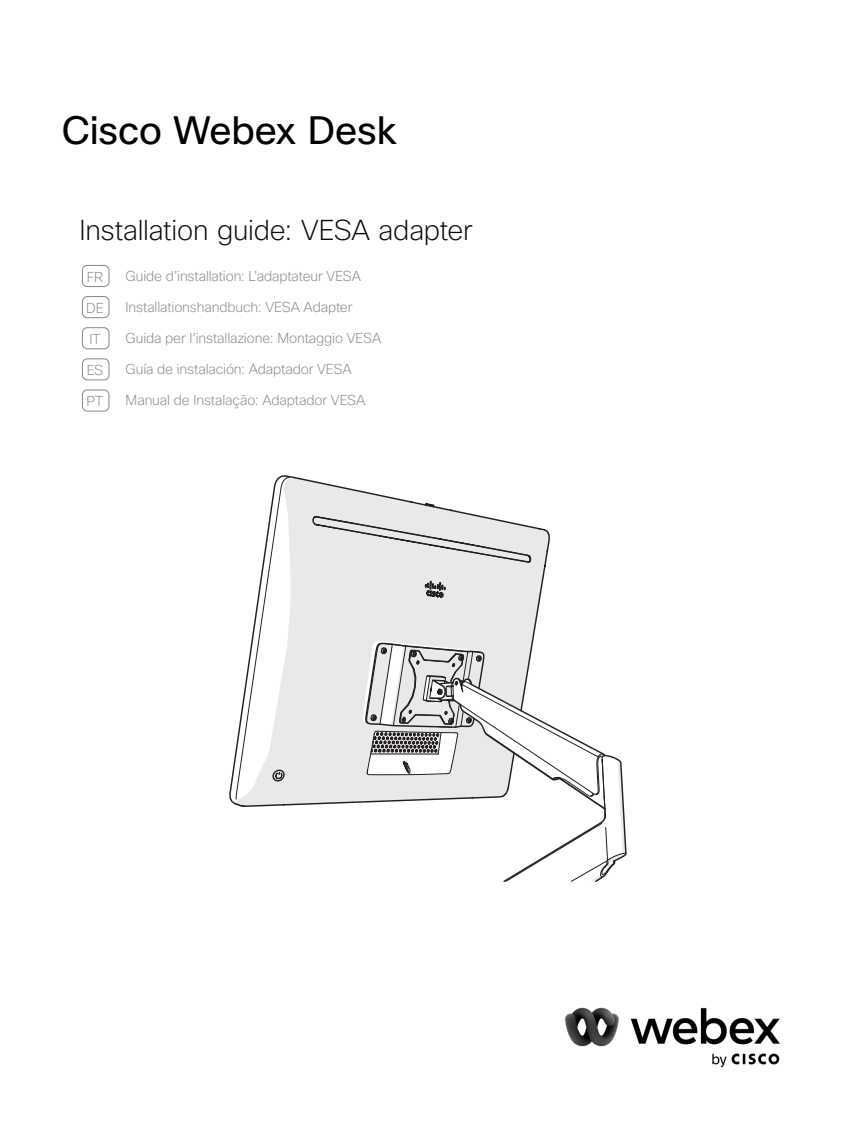
<style>
.page{position:relative;width:844px;height:1141px;background:#fff}
.page>*{position:absolute;margin:0;border:0;box-sizing:border-box;transform-origin:0 0}
.t1{font:38.5px "Cisco Sans";letter-spacing:-.005em;color:#000}
.t2{font:200 28px "Cisco Sans";letter-spacing:-.005em;color:#090a0b}
.t3{font:200 14px "Cisco Sans";letter-spacing:-.01em;color:#858688}
</style>
<div class="page">
<img style="left:565px;top:1007px;width:215px;height:61px">
<div style="left:82px;top:265px;width:27px;height:22px;border:1px solid #858688;border-radius:5px"></div>
<div style="left:82px;top:296px;width:27px;height:22px;border:1px solid #858688;border-radius:5px"></div>
<div style="left:82px;top:327px;width:27px;height:22px;border:1px solid #858688;border-radius:5px"></div>
<div style="left:82px;top:359px;width:27px;height:21px;border:1px solid #858688;border-radius:5px"></div>
<div style="left:82px;top:390px;width:27px;height:21px;border:1px solid #858688;border-radius:5px"></div>
<svg style="left:234px;top:475px;width:392px;height:407px"></svg>
<h1 class="t1" style="left:62px;top:105px;width:336px">Cisco Webex Desk</h1>
<h2 class="t2" style="left:80px;top:212px;width:394px">Installation guide: VESA adapter</h2>
<p class="t3" style="left:87px;top:268px;width:18px">FR</p>
<p class="t3" style="left:125px;top:267px;width:237px">Guide d’installation: L’adaptateur VESA</p>
<p class="t3" style="left:86px;top:299px;width:19px">DE</p>
<p class="t3" style="left:125px;top:298px;width:228px">Installationshandbuch: VESA Adapter</p>
<p class="t3" style="left:89px;top:330px;width:13px">IT</p>
<p class="t3" style="left:125px;top:329px;width:257px">Guida per l’installazione: Montaggio VESA</p>
<p class="t3" style="left:87px;top:361px;width:18px">ES</p>
<p class="t3" style="left:125px;top:360px;width:227px">Guía de instalación: Adaptador VESA</p>
<p class="t3" style="left:87px;top:392px;width:18px">PT</p>
<p class="t3" style="left:125px;top:391px;width:241px">Manual de Instalação: Adaptador VESA</p>
</div>
